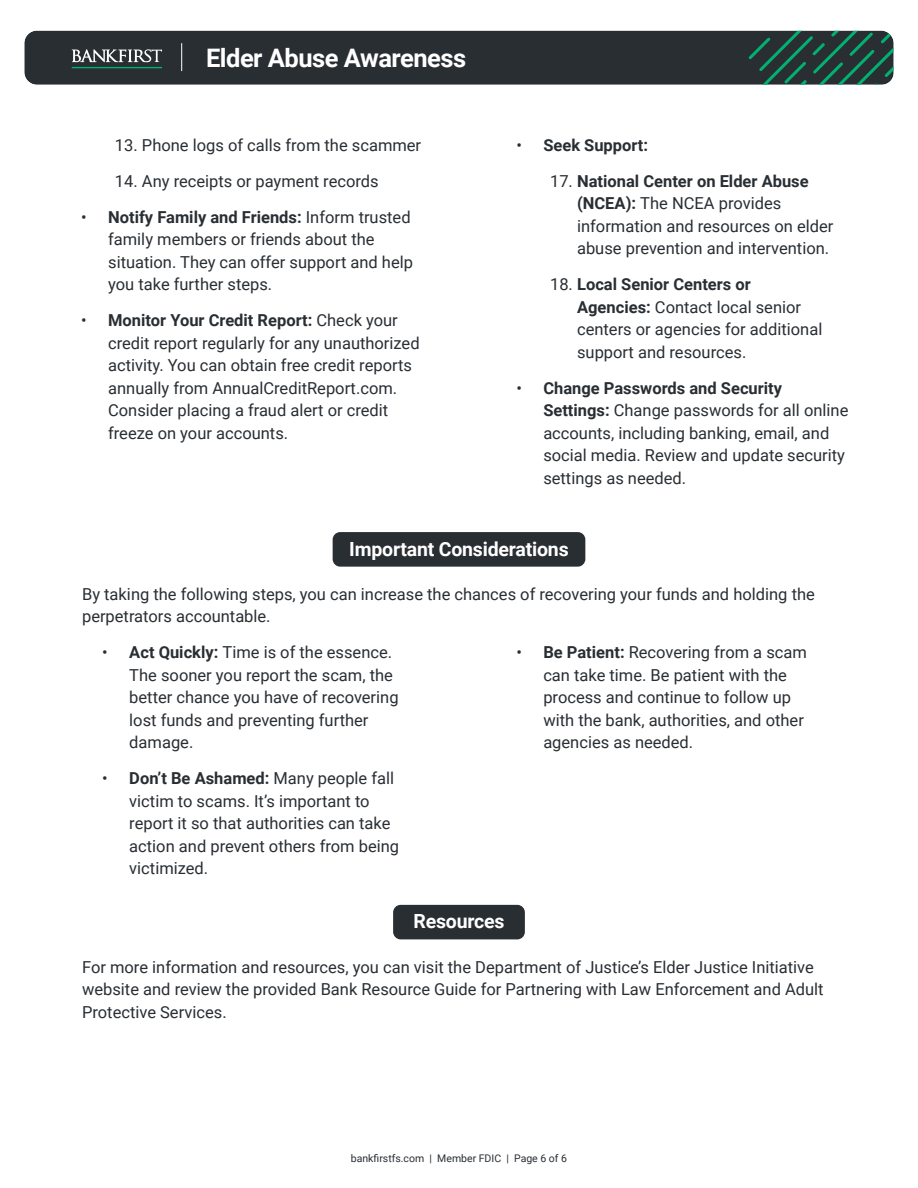
<style>
.page{position:relative;width:918px;height:1188px;background:#fff}
.page>*{position:absolute;margin:0;border:0;box-sizing:border-box;transform-origin:0 0}
.t1{font:700 25.5px "Roboto";letter-spacing:-.02em;color:#fff}
.t2{font:700 19.5px "Roboto";letter-spacing:-.01em;color:#fff}
.t3{font:16.5px/22.5px "Roboto";color:#292e33}
.t4{font:700 16.5px "Roboto";color:#292e33}
.t5{font:10.5px "Roboto";color:#292e33}
.s1{font-weight:700}
.s2{font-weight:400}
</style>
<div class="page">
<div style="left:24px;top:31px;width:870px;height:54px;background:#292e33;border-radius:13px"></div>
<svg style="left:749px;top:31px;width:145px;height:54px"></svg>
<svg style="left:72px;top:49px;width:90px;height:13px"></svg>
<hr style="left:72px;top:67px;width:90px;height:1px;background:#02b16f">
<svg style="left:181px;top:43px;width:1px;height:28px"></svg>
<div style="left:333px;top:532px;width:252px;height:35px;background:#292e33;border-radius:8px"></div>
<div style="left:393px;top:905px;width:132px;height:34px;background:#292e33;border-radius:8px"></div>
<h1 class="t1" style="left:206px;top:40px;width:262px">Elder Abuse Awareness</h1>
<p class="t3" style="left:115px;top:133px;width:308px">13. Phone logs of calls from the scammer</p>
<p class="t3" style="left:115px;top:169px;width:265px">14. Any receipts or payment records</p>
<p class="t3" style="left:108px;top:205px;width:306px;text-indent:-27px">• <span class="s1">Notify Family and Friends:</span> Inform trusted family members or friends about the situation. They can offer support and help you take further steps.</p>
<p class="t3" style="left:108px;top:308px;width:313px;text-indent:-27px">• <span class="s1">Monitor Your Credit Report:</span> Check your credit report regularly for any unauthorized activity. You can obtain free credit reports annually from AnnualCreditReport.com.<br>Consider placing a fraud alert or credit freeze on your accounts.</p>
<p class="t4" style="left:516px;top:133px;width:133px"><span class="s2">•</span> Seek Support:</p>
<p class="t3" style="left:577px;top:169px;width:258px;text-indent:-27px">17. <span class="s1">National Center on Elder Abuse (NCEA):</span> The NCEA provides information and resources on elder abuse prevention and intervention.</p>
<p class="t3" style="left:577px;top:272px;width:247px;text-indent:-27px">18. <span class="s1">Local Senior Centers or<br>Agencies:</span> Contact local senior centers or agencies for additional support and resources.</p>
<p class="t3" style="left:543px;top:376px;width:307px;text-indent:-27px">• <span class="s1">Change Passwords and Security Settings:</span> Change passwords for all online accounts, including banking, email, and social media. Review and update security settings as needed.</p>
<p class="t2" style="left:349px;top:535px;width:221px">Important Considerations</p>
<p class="t3" style="left:82px;top:582px;width:734px">By taking the following steps, you can increase the chances of recovering your funds and holding the perpetrators accountable.</p>
<p class="t3" style="left:129px;top:641px;width:271px;text-indent:-27px">• <span class="s1">Act Quickly:</span> Time is of the essence.<br>The sooner you report the scam, the better chance you have of recovering lost funds and preventing further damage.</p>
<p class="t3" style="left:129px;top:767px;width:271px;text-indent:-27px">• <span class="s1">Don’t Be Ashamed:</span> Many people fall victim to scams. It’s important to report it so that authorities can take action and prevent others from being victimized.</p>
<p class="t3" style="left:543px;top:641px;width:265px;text-indent:-27px">• <span class="s1">Be Patient:</span> Recovering from a scam can take time. Be patient with the process and continue to follow up with the bank, authorities, and other agencies as needed.</p>
<p class="t2" style="left:413px;top:908px;width:93px">Resources</p>
<p class="t3" style="left:82px;top:955px;width:743px">For more information and resources, you can visit the Department of Justice’s Elder Justice Initiative website and review the provided Bank Resource Guide for Partnering with Law Enforcement and Adult<br>Protective Services.</p>
<p class="t5" style="left:351px;top:1151px;width:218px">bankfirstfs.com | Member FDIC | Page 6 of 6</p>
</div>
